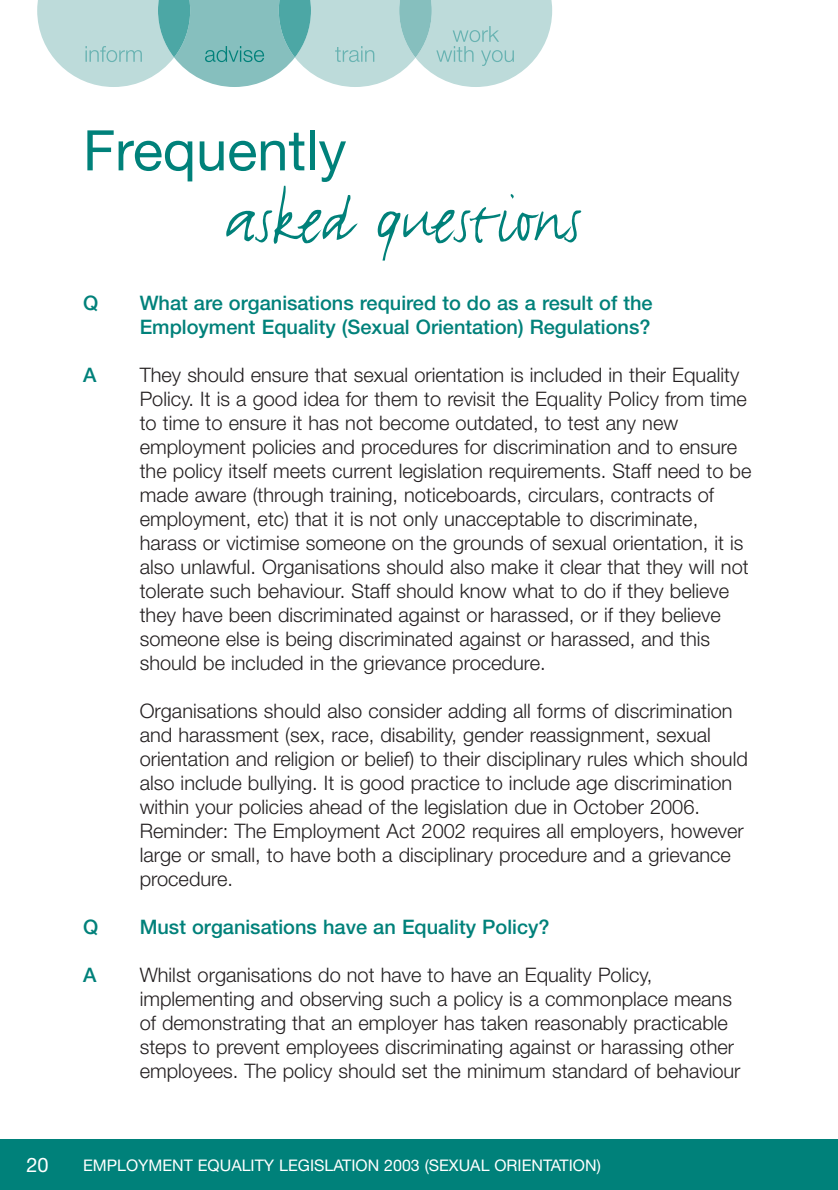
<style>
.page{position:relative;width:838px;height:1190px;background:#fff}
.page>*{position:absolute;margin:0;border:0;box-sizing:border-box;transform-origin:0 0}
.t1{font:76px "FF Justlefthand";color:#00817a}
.t2{font:56px "Helvetica Neue";color:#00817a}
.t3{font:300 20px/24px "Helvetica Neue";color:#231f20}
.t4{font:500 20px/24px "Helvetica Neue";color:#00817a}
.t5{font:20px "Helvetica Neue";color:#fff}
.t6{font:16px "Helvetica Neue";color:#fff}
</style>
<div class="page">
<div style="left:0;top:1140px;width:837px;height:50px;background:#00817a"></div>
<svg style="left:37px;top:0;width:515px;height:87px;background:#b0d5d4"></svg>
<h2 class="t2" style="left:83px;top:130px;width:265px">Frequently</h2>
<h1 class="t1" style="left:225px;top:192px;width:358px">asked questions</h1>
<p class="t4" style="left:83px;top:293px;width:17px">Q</p>
<p class="t4" style="left:140px;top:293px;width:515px">What are organisations required to do as a result of the<br>Employment Equality (Sexual Orientation) Regulations?</p>
<p class="t4" style="left:83px;top:365px;width:15px">A</p>
<p class="t3" style="left:140px;top:365px;width:613px">They should ensure that sexual orientation is included in their Equality Policy. It is a good idea for them to revisit the Equality Policy from time to time to ensure it has not become outdated, to test any new employment policies and procedures for discrimination and to ensure the policy itself meets current legislation requirements. Staff need to be made aware (through training, noticeboards, circulars, contracts of employment, etc) that it is not only unacceptable to discriminate, harass or victimise someone on the grounds of sexual orientation, it is also unlawful. Organisations should also make it clear that they will not tolerate such behaviour. Staff should know what to do if they believe they have been discriminated against or harassed, or if they believe someone else is being discriminated against or harassed, and this should be included in the grievance procedure.</p>
<p class="t3" style="left:140px;top:701px;width:610px">Organisations should also consider adding all forms of discrimination and harassment (sex, race, disability, gender reassignment, sexual orientation and religion or belief) to their disciplinary rules which should also include bullying. It is good practice to include age discrimination within your policies ahead of the legislation due in October 2006.<br>Reminder: The Employment Act 2002 requires all employers, however large or small, to have both a disciplinary procedure and a grievance procedure.</p>
<p class="t4" style="left:83px;top:917px;width:17px">Q</p>
<p class="t4" style="left:140px;top:917px;width:411px">Must organisations have an Equality Policy?</p>
<p class="t4" style="left:83px;top:965px;width:15px">A</p>
<p class="t3" style="left:140px;top:965px;width:602px">Whilst organisations do not have to have an Equality Policy, implementing and observing such a policy is a commonplace means of demonstrating that an employer has taken reasonably practicable steps to prevent employees discriminating against or harassing other employees. The policy should set the minimum standard of behaviour</p>
<p class="t5" style="left:26px;top:1158px;width:24px">20</p>
<p class="t6" style="left:83px;top:1159px;width:519px">EMPLOYMENT EQUALITY LEGISLATION 2003 (SEXUAL ORIENTATION)</p>
</div>
